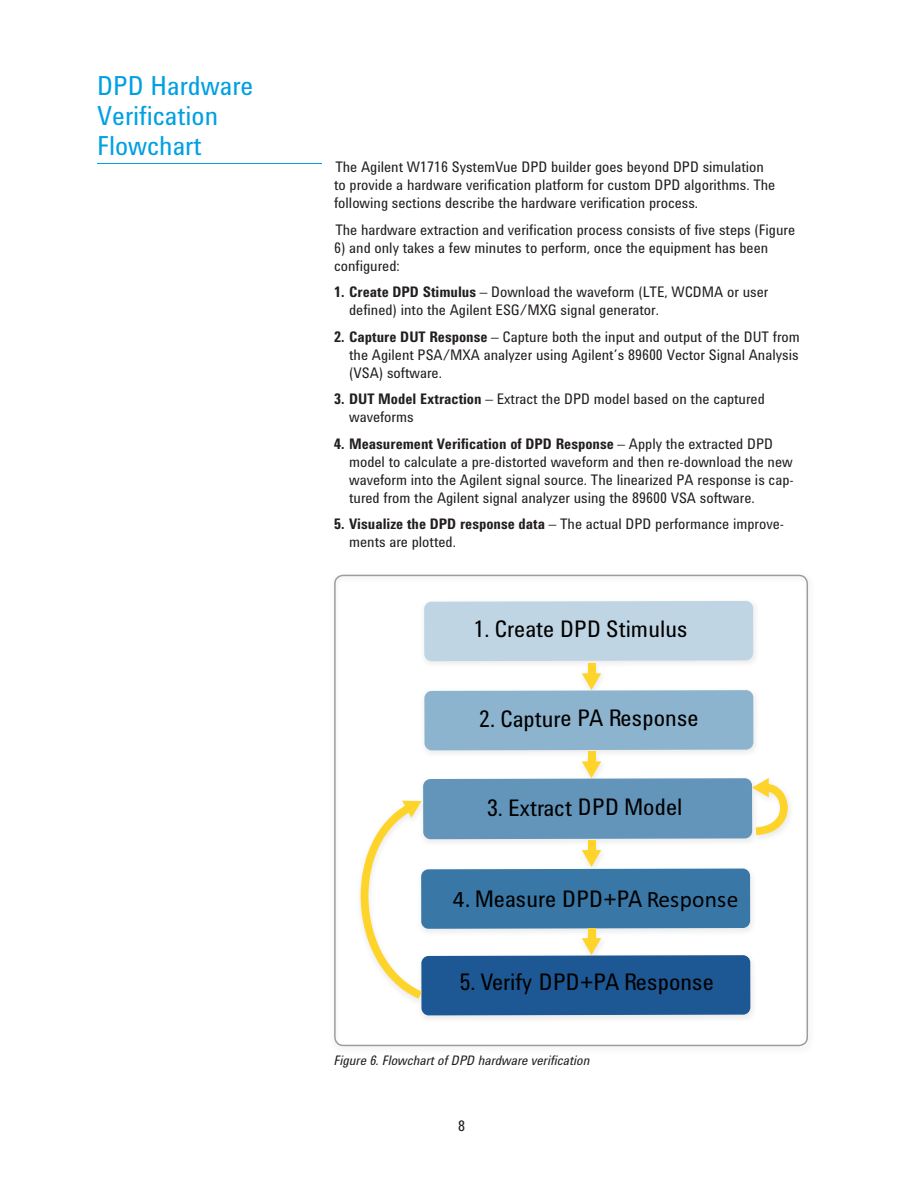
<style>
.page{position:relative;width:918px;height:1188px;background:#fff}
.page>*{position:absolute;margin:0;border:0;box-sizing:border-box;transform-origin:0 0}
.t1{font:27px/30px "Agilent Condensed CFF";color:#00a0e3}
.t2{font:23.55px "Agilent Condensed CFF";color:#000}
.t3{font:15px/18px "Agilent Condensed CFF";color:#231f20}
.t4{font:italic 13.5px "Agilent Condensed CFF";color:#231f20}
.s1{font-weight:700}
.s2{font-family:"Calibri"}
</style>
<div class="page">
<svg style="left:334px;top:575px;width:474px;height:471px"></svg>
<hr style="left:97px;top:163px;width:224px;height:1px;background:#00a0e3">
<h1 class="t1" style="left:97px;top:73px;width:158px">DPD Hardware<br>Verification<br>Flowchart</h1>
<p class="t3" style="left:334px;top:160px;width:443px">The Agilent W1716 SystemVue DPD builder goes beyond DPD simulation to provide a hardware verification platform for custom DPD algorithms. The following sections describe the hardware verification process.</p>
<p class="t3" style="left:335px;top:222px;width:461px">The hardware extraction and verification process consists of five steps (Figure</p>
<p class="t3" style="left:334px;top:240px;width:436px">6) and only takes a few minutes to perform, once the equipment has been configured:</p>
<p class="t3" style="left:349px;top:285px;width:421px;text-indent:-15px"><span class="s1">1. Create DPD Stimulus</span> – Download the waveform (LTE, WCDMA or user defined) into the Agilent ESG/MXG signal generator.</p>
<p class="t3" style="left:349px;top:329px;width:452px;text-align:justify;text-indent:-15px"><span class="s1">2. Capture DUT Response</span> – Capture both the input and output of the DUT from the Agilent PSA/MXA analyzer using Agilent’s 89600 Vector Signal Analysis (VSA) software.</p>
<p class="t3" style="left:349px;top:392px;width:417px;text-indent:-15px"><span class="s1">3. DUT Model Extraction</span> – Extract the DPD model based on the captured waveforms</p>
<p class="t3" style="left:349px;top:436px;width:446px;text-indent:-15px"><span class="s1">4. Measurement Verification of DPD Response</span> – Apply the extracted DPD model to calculate a pre-distorted waveform and then re-download the new waveform into the Agilent signal source. The linearized PA response is cap&shy;tured from the Agilent signal analyzer using the 89600 VSA software.</p>
<p class="t3" style="left:349px;top:517px;width:436px;text-indent:-15px"><span class="s1">5. Visualize the DPD response data</span> – The actual DPD performance improve&shy;ments are plotted.</p>
<h2 class="t2" style="left:474px;top:620px;width:215px">1. Create DPD Stimulus</h2>
<h2 class="t2" style="left:479px;top:710px;width:221px">2. Capture PA Response</h2>
<h2 class="t2" style="left:487px;top:799px;width:197px">3. Extract DPD Model</h2>
<h2 class="t2" style="left:453px;top:890px;width:287px"><span class="s2">4.</span> Measure DPD+PA <span class="s2">Response</span></h2>
<h2 class="t2" style="left:460px;top:973px;width:256px">5. Verify DPD+PA Response</h2>
<p class="t4" style="left:334px;top:1056px;width:258px">Figure 6. Flowchart of DPD hardware verification</p>
<p class="t3" style="left:458px;top:1118px;width:8px">8</p>
</div>
